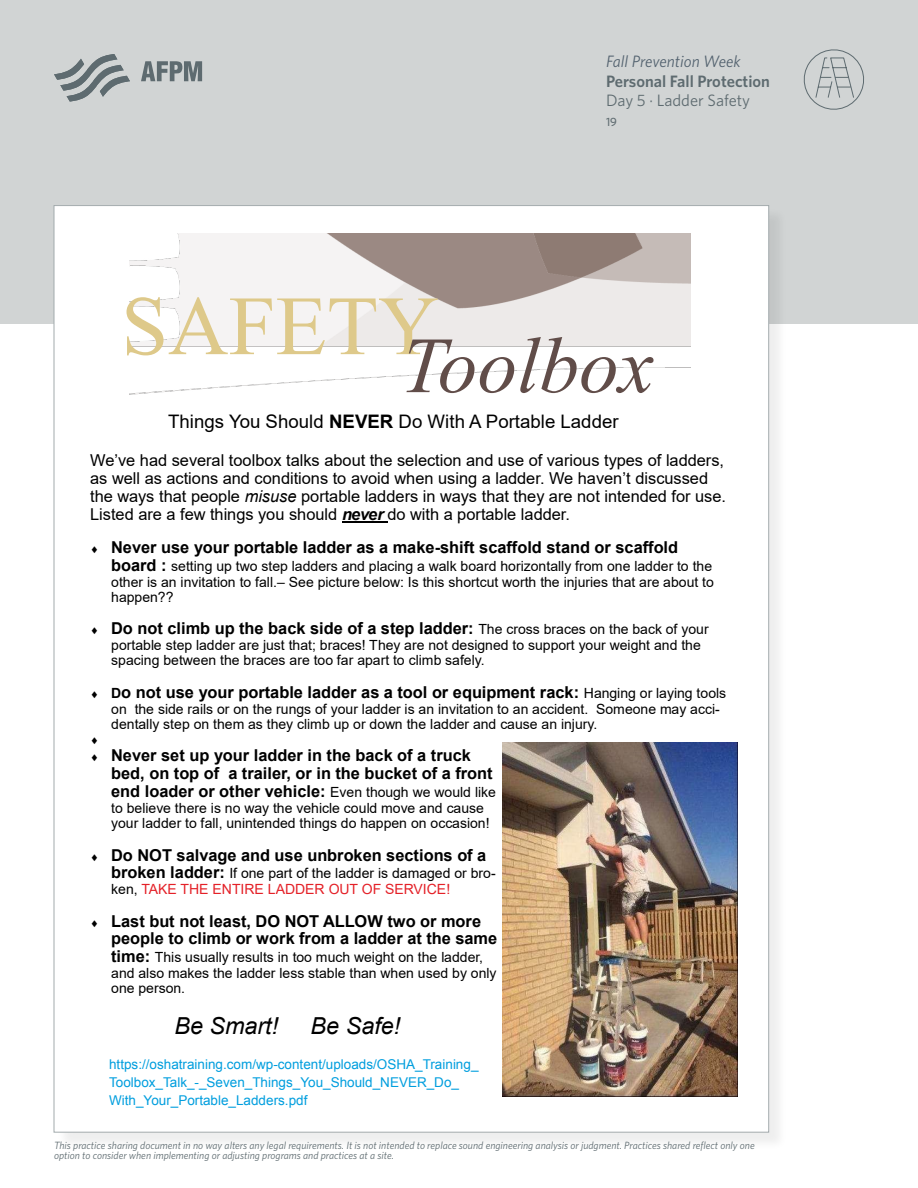
<style>
.page{position:relative;width:918px;height:1188px;background:#fff}
.page>*{position:absolute;margin:0;border:0;box-sizing:border-box;transform-origin:0 0}
.t1{font:84.15px "Times New Roman";color:#dec98a}
.t2{font:italic 79.5px "Times New Roman";color:#614d49}
.t3{font:italic 23.4px "Arial";color:#000}
.t4{font:18.6px "Arial";color:#000}
.t5{font:600 16.5px "Whitney";color:#5e6b70}
.t6{font:italic 16.5px "Whitney";color:#53626f}
.t7{font:16.5px "Whitney";color:#5e6b70}
.t8{font:700 16.35px/17.9px "Arial";color:#000}
.t9{font:16.35px/17.9px "Arial";color:#000}
.t10{font:14.1px "Arial";color:#e42128}
.t11{font:13.95px/15.5px "Arial";color:#000}
.t12{font:13.5px/18px "Arial";color:#009ede}
.t13{font:500 12px "Whitney";color:#5e6b70}
.t14{font:italic 10.5px/10.5px "Whitney";color:#5e6b70}
.s1{font-weight:700}
.s2{font-style:italic}
.s3{font-weight:700;font-style:italic}
.s4{font-weight:700;font-size:16.35px}
.s5{font-weight:400;font-size:13.95px}
.s6{font-size:14.1px}
.s7{font-weight:400;font-size:14.1px}
.s8{color:#000}
</style>
<div class="page">
<div style="left:0;top:0;width:918px;height:324px;background:#d1d4d4"></div>
<svg style="left:54px;top:54px;width:76px;height:48px"></svg>
<svg style="left:141px;top:61px;width:61px;height:20px"></svg>
<svg style="left:803px;top:49px;width:61px;height:61px"></svg>
<div style="left:56px;top:208px;width:732px;height:943px;background:#000;opacity:.07"></div>
<div style="left:54px;top:206px;width:715px;height:926px;background:#fff"></div>
<img style="left:129px;top:233px;width:561px;height:162px">
<hr style="left:342px;top:521px;width:45px;height:2px;background:#000">
<img style="left:502px;top:742px;width:235px;height:354px">
<p class="t6" style="left:606px;top:51px;width:136px">Fall Prevention Week</p>
<p class="t5" style="left:606px;top:70px;width:166px">Personal Fall Protection</p>
<p class="t7" style="left:606px;top:90px;width:146px">Day 5 · Ladder Safety</p>
<p class="t13" style="left:606px;top:114px;width:13px">19</p>
<h1 class="t1" style="left:121px;top:267px;width:319px">SAFETY</h1>
<h2 class="t2" style="left:401px;top:311px;width:255px">Toolbox</h2>
<h3 class="t4" style="left:168px;top:409px;width:452px">Things You Should <span class="s1">NEVER</span> Do With A Portable Ladder</h3>
<p class="t9" style="left:90px;top:452px;width:637px">We’ve had several toolbox talks about the selection and use of various types of ladders, as well as actions and conditions to avoid when using a ladder. We haven’t discussed the ways that people <span class="s2">misuse</span> portable ladders in ways that they are not intended for use.<br>Listed are a few things you should <span class="s3">never</span> do with a portable ladder.</p>
<p class="t8" style="left:90px;top:538px;width:589px">◻ Never use your portable ladder as a make-shift scaffold stand or scaffold</p>
<p class="t11" style="left:111px;top:558px;width:604px"><span class="s4">board :</span> setting up two step ladders and placing a walk board horizontally from one ladder to the other is an invitation to fall.– See picture below: Is this shortcut worth the injuries that are about to happen??</p>
<p class="t8" style="left:90px;top:620px;width:620px">◻ Do not climb up the back side of a step ladder: <span class="s5">The cross braces on the back of your</span></p>
<p class="t11" style="left:111px;top:637px;width:591px">portable step ladder are just that; braces! They are not designed to support your weight and the spacing between the braces are too far apart to climb safely.</p>
<p class="t8" style="left:90px;top:683px;width:638px">◻ <span class="s6">D</span>o not use your portable ladder as a tool or equipment rack: <span class="s7">Hanging or laying tools</span></p>
<p class="t11" style="left:111px;top:701px;width:610px">on the side rails or on the rungs of your ladder is an invitation to an accident. Someone may acci&shy;dentally step on them as they climb up or down the ladder and cause an injury.</p>
<p class="t8" style="left:111px;top:747px;width:386px;text-indent:-21px">◻ Never set up your ladder in the back of a truck bed, on top of a trailer, or in the bucket of a front end loader or other vehicle: <span class="s5">Even though we would like</span></p>
<p class="t11" style="left:111px;top:800px;width:380px">to believe there is no way the vehicle could move and cause your ladder to fall, unintended things do happen on occasion!</p>
<p class="t8" style="left:90px;top:846px;width:398px">◻ Do NOT salvage and use unbroken sections of a</p>
<p class="t11" style="left:111px;top:866px;width:386px"><span class="s4">broken ladder:</span> If one part of the ladder is damaged or bro-</p>
<p class="t10" style="left:111px;top:879px;width:341px"><span class="s8">ken,</span> TAKE THE ENTIRE LADDER OUT OF SERVICE!</p>
<p class="t8" style="left:111px;top:912px;width:388px;text-indent:-21px">◻ Last but not least, DO NOT ALLOW two or more people to climb or work from a ladder at the same</p>
<p class="t11" style="left:111px;top:949px;width:387px"><span class="s4">time:</span> This usually results in too much weight on the ladder, and also makes the ladder less stable than when used by only one person.</p>
<h3 class="t3" style="left:174px;top:1011px;width:105px">Be Smart!</h3>
<h3 class="t3" style="left:311px;top:1011px;width:91px">Be Safe!</h3>
<p class="t12" style="left:109px;top:1056px;width:371px">https://oshatraining.com/wp-content/uploads/OSHA_Training_<br>Toolbox_Talk_-_Seven_Things_You_Should_NEVER_Do_<br>With_Your_Portable_Ladders.pdf</p>
<p class="t14" style="left:54px;top:1140px;width:702px">This practice sharing document in no way alters any legal requirements. It is not intended to replace sound engineering analysis or judgment. Practices shared reflect only one option to consider when implementing or adjusting programs and practices at a site.</p>
</div>
